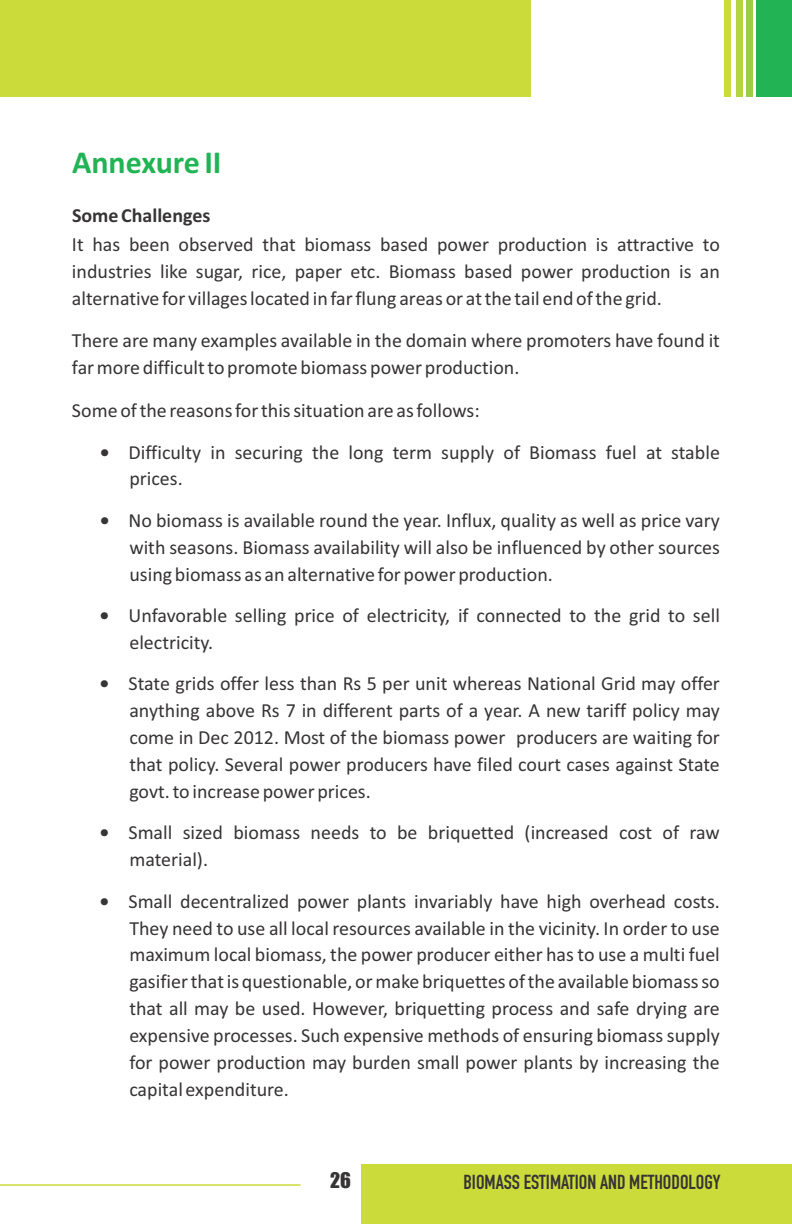
<style>
.page{position:relative;width:792px;height:1224px;background:#fff}
.page>*{position:absolute;margin:0;border:0;box-sizing:border-box;transform-origin:0 0}
.t1{font:700 32px "Calibri";color:#21b354}
.t2{font:20px/26.8px "Calibri";color:#373435;text-align:justify}
.t3{font:20px "DIN Engschrift Std";color:#373435}
.t4{font:700 20px "Calibri";color:#373435}
.t5{font:20px "Impact";color:#373435}
.s1{font-weight:700}
</style>
<div class="page">
<div style="left:362px;top:1164px;width:430px;height:60px;background:#cbdb3a"></div>
<hr style="left:0;top:1184px;width:301px;height:2px;background:#cbdb3a">
<div style="left:0;top:0;width:530px;height:97px;background:#cbdb3a"></div>
<div style="left:756px;top:0;width:36px;height:97px;background:#21b354"></div>
<div style="left:725px;top:0;width:6px;height:97px;background:#cbdb3a"></div>
<div style="left:736px;top:0;width:6px;height:97px;background:#b4d342"></div>
<div style="left:746px;top:0;width:7px;height:97px;background:#9ccb48"></div>
<h1 class="t1" style="left:72px;top:149px;width:151px">Annexure II</h1>
<p class="t4" style="left:72px;top:207px;width:140px">Some Challenges</p>
<p class="t2" style="left:72px;top:233px;width:649px">It has been observed that biomass based power production is attractive to industries like sugar, rice, paper etc. Biomass based power production is an alternative for villages located in far flung areas or at the tail end of the grid.</p>
<p class="t2" style="left:72px;top:329px;width:650px">There are many examples available in the domain where promoters have found it far more difficult to promote biomass power production.</p>
<p class="t2" style="left:72px;top:399px;width:409px">Some of the reasons for this situation are as follows:</p>
<p class="t2" style="left:129px;top:440px;width:592px;text-indent:-30px"><span class="s1">•</span> Difficulty in securing the long term supply of Biomass fuel at stable prices.</p>
<p class="t2" style="left:129px;top:508px;width:592px;text-indent:-30px"><span class="s1">•</span> No biomass is available round the year. Influx, quality as well as price vary with seasons. Biomass availability will also be influenced by other sources using biomass as an alternative for power production.</p>
<p class="t2" style="left:129px;top:604px;width:592px;text-indent:-30px"><span class="s1">•</span> Unfavorable selling price of electricity, if connected to the grid to sell electricity.</p>
<p class="t2" style="left:129px;top:672px;width:592px;text-indent:-30px"><span class="s1">•</span> State grids offer less than Rs 5 per unit whereas National Grid may offer anything above Rs 7 in different parts of a year. A new tariff policy may come in Dec 2012. Most of the biomass power producers are waiting for that policy. Several power producers have filed court cases against State govt. to increase power prices.</p>
<p class="t2" style="left:129px;top:821px;width:592px;text-indent:-30px"><span class="s1">•</span> Small sized biomass needs to be briquetted (increased cost of raw material).</p>
<p class="t2" style="left:129px;top:889px;width:592px;text-indent:-30px"><span class="s1">•</span> Small decentralized power plants invariably have high overhead costs.<br>They need to use all local resources available in the vicinity. In order to use maximum local biomass, the power producer either has to use a multi fuel gasifier that is questionable, or make briquettes of the available biomass so that all may be used. However, briquetting process and safe drying are expensive processes. Such expensive methods of ensuring biomass supply for power production may burden small power plants by increasing the capital expenditure.</p>
<p class="t5" style="left:330px;top:1172px;width:22px">26</p>
<p class="t3" style="left:463px;top:1175px;width:259px">BIOMASS ESTIMATION AND METHODOLOGY</p>
</div>
